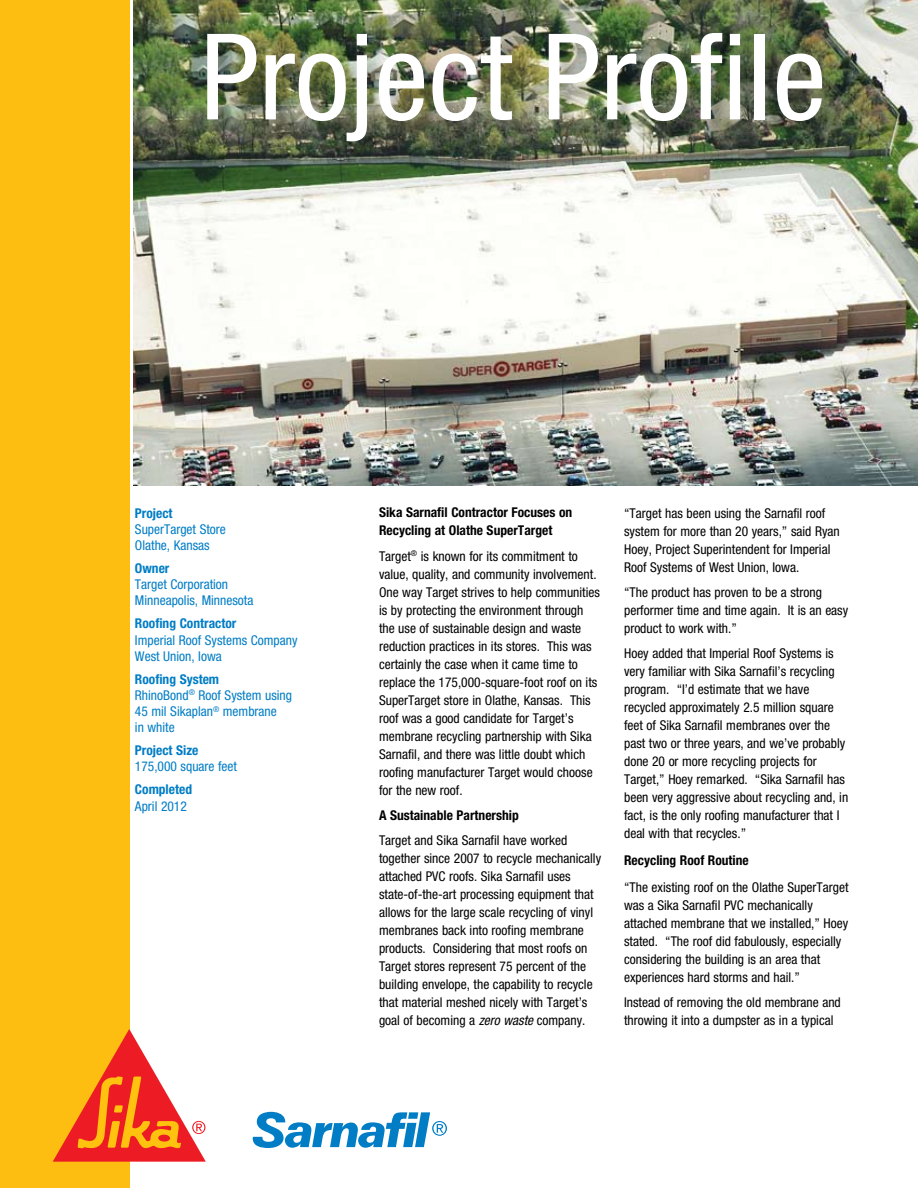
<style>
.page{position:relative;width:918px;height:1188px;background:#fff}
.page>*{position:absolute;margin:0;border:0;box-sizing:border-box;transform-origin:0 0}
.t1{font:condensed 119.7px "Helvetica Neue";color:#fff}
.t2{font:condensed 13.5px/18px "Helvetica Neue";color:#000}
.t3{font:condensed 13.5px/16.2px "Helvetica Neue";color:#007dc5}
.t4{font:700 condensed 13.5px/18px "Helvetica Neue";color:#000}
.t5{font:700 condensed 13.5px "Helvetica Neue";color:#007dc5}
.s1{font-weight:700}
.s2{font-style:italic}
</style>
<div class="page">
<img style="left:134px;top:0;width:784px;height:485px">
<div style="left:0;top:0;width:129px;height:1188px;background:#febd11"></div>
<svg style="left:253px;top:1112px;width:194px;height:36px"></svg>
<svg style="left:53px;top:1029px;width:153px;height:132px"></svg>
<div style="left:209px;top:35px;width:653px;height:169px;background:#000;opacity:.25"></div>
<h1 class="t1" style="left:200px;top:8px;width:628px">Project Profile</h1>
<p class="t5" style="left:135px;top:505px;width:39px">Project</p>
<p class="t3" style="left:135px;top:521px;width:93px">SuperTarget Store<br>Olathe, Kansas</p>
<p class="t5" style="left:135px;top:560px;width:36px">Owner</p>
<p class="t3" style="left:135px;top:576px;width:120px">Target Corporation<br>Minneapolis, Minnesota</p>
<p class="t5" style="left:135px;top:615px;width:103px">Roofing Contractor</p>
<p class="t3" style="left:135px;top:632px;width:164px">Imperial Roof Systems Company<br>West Union, Iowa</p>
<p class="t3" style="left:135px;top:671px;width:159px"><span class="s1">Roofing System<br></span>RhinoBond<sup>®</sup> Roof System using<br>45 mil Sikaplan<sup>®</sup> membrane<br>in white</p>
<p class="t5" style="left:135px;top:742px;width:65px">Project Size</p>
<p class="t3" style="left:135px;top:759px;width:104px">175,000 square feet</p>
<p class="t5" style="left:135px;top:781px;width:59px">Completed</p>
<p class="t3" style="left:135px;top:798px;width:53px">April 2012</p>
<p class="t4" style="left:379px;top:504px;width:195px">Sika Sarnafil Contractor Focuses on<br>Recycling at Olathe SuperTarget</p>
<p class="t2" style="left:379px;top:547px;width:223px">Target<sup>®</sup> is known for its commitment to value, quality, and community involvement.<br>One way Target strives to help communities is by protecting the environment through the use of sustainable design and waste reduction practices in its stores. This was certainly the case when it came time to replace the 175,000-square-foot roof on its SuperTarget store in Olathe, Kansas. This roof was a good candidate for Target’s membrane recycling partnership with Sika Sarnafil, and there was little doubt which roofing manufacturer Target would choose for the new roof.</p>
<p class="t4" style="left:379px;top:806px;width:141px">A Sustainable Partnership</p>
<p class="t2" style="left:379px;top:831px;width:224px">Target and Sika Sarnafil have worked together since 2007 to recycle mechanically attached PVC roofs. Sika Sarnafil uses state-of-the-art processing equipment that allows for the large scale recycling of vinyl membranes back into roofing membrane products. Considering that most roofs on Target stores represent 75 percent of the building envelope, the capability to recycle that material meshed nicely with Target’s goal of becoming a <span class="s2">zero waste</span> company.</p>
<p class="t2" style="left:624px;top:504px;width:217px">“Target has been using the Sarnafil roof system for more than 20 years,” said Ryan Hoey, Project Superintendent for Imperial Roof Systems of West Union, Iowa.</p>
<p class="t2" style="left:624px;top:583px;width:226px">“The product has proven to be a strong performer time and time again. It is an easy product to work with.”</p>
<p class="t2" style="left:624px;top:644px;width:226px">Hoey added that Imperial Roof Systems is very familiar with Sika Sarnafil’s recycling program. “I’d estimate that we have recycled approximately 2.5 million square feet of Sika Sarnafil membranes over the past two or three years, and we’ve probably done 20 or more recycling projects for Target,” Hoey remarked. “Sika Sarnafil has been very aggressive about recycling and, in fact, is the only roofing manufacturer that I deal with that recycles.”</p>
<p class="t4" style="left:624px;top:851px;width:126px">Recycling Roof Routine</p>
<p class="t2" style="left:624px;top:879px;width:226px">“The existing roof on the Olathe SuperTarget was a Sika Sarnafil PVC mechanically attached membrane that we installed,” Hoey stated. “The roof did fabulously, especially considering the building is an area that experiences hard storms and hail.”</p>
<p class="t2" style="left:624px;top:994px;width:218px">Instead of removing the old membrane and throwing it into a dumpster as in a typical</p>
</div>
